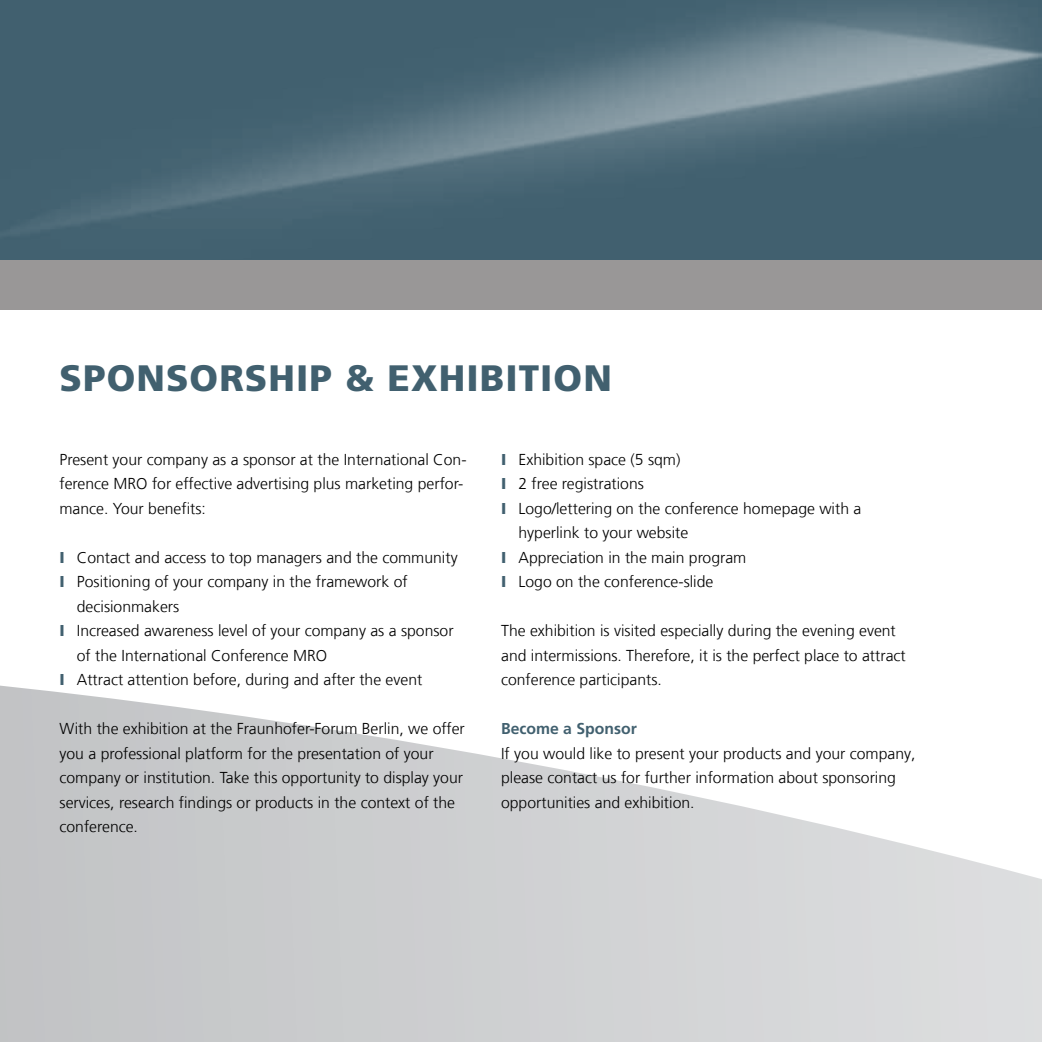
<style>
.page{position:relative;width:1042px;height:1042px;background:#fff}
.page>*{position:absolute;margin:0;border:0;box-sizing:border-box;transform-origin:0 0}
.t1{font:900 36.75px "Frutiger LT Com";letter-spacing:.03em;color:#41606f}
.t2{font:300 15.75px/24.5px "Frutiger LT Com";color:#000}
.t3{font:700 15.75px "Frutiger LT Com";color:#41606f}
.s1{font-weight:900;color:#41606f}
</style>
<div class="page">
<svg style="left:0;top:685px;width:1042px;height:357px"></svg>
<img style="left:0;top:0;width:1042px;height:260px">
<div style="left:0;top:260px;width:1042px;height:49px;background:#999797"></div>
<h1 class="t1" style="left:60px;top:356px;width:554px">SPONSORSHIP &amp; EXHIBITION</h1>
<p class="t2" style="left:60px;top:447px;width:408px">Present your company as a sponsor at the International Con&shy;ference M RO for effective advertising plus marketing perfor&shy;mance. Your benefits:</p>
<p class="t2" style="left:60px;top:545px;width:400px"><span class="s1">I</span> Contact and access to top managers and the community</p>
<p class="t2" style="left:60px;top:569px;width:350px"><span class="s1">I</span> Positioning of your company in the framework of</p>
<p class="t2" style="left:77px;top:594px;width:104px">decisionmakers</p>
<p class="t2" style="left:60px;top:618px;width:395px"><span class="s1">I</span> Increased awareness level of your company as a sponsor</p>
<p class="t2" style="left:77px;top:643px;width:250px">of the International Conference M RO</p>
<p class="t2" style="left:60px;top:667px;width:364px"><span class="s1">I</span> Attract attention before, during and after the event</p>
<p class="t2" style="left:60px;top:716px;width:407px">With the exhibition at the Fraunhofer-Forum Berlin, we offer you a professional platform for the presentation of your company or institution. Take this opportunity to display your services, research findings or products in the context of the conference.</p>
<p class="t2" style="left:501px;top:447px;width:181px"><span class="s1">I</span> Exhibition space (5 sqm)</p>
<p class="t2" style="left:501px;top:471px;width:144px"><span class="s1">I</span> 2 free registrations</p>
<p class="t2" style="left:501px;top:496px;width:362px"><span class="s1">I</span> Logo/lettering on the conference homepage with a</p>
<p class="t2" style="left:518px;top:520px;width:171px">hyperlink to your website</p>
<p class="t2" style="left:501px;top:545px;width:247px"><span class="s1">I</span> Appreciation in the main program</p>
<p class="t2" style="left:501px;top:569px;width:214px"><span class="s1">I</span> Logo on the conference-slide</p>
<p class="t2" style="left:501px;top:618px;width:406px">The exhibition is visited especially during the evening event and intermissions. Therefore, it is the perfect place to attract conference participants.</p>
<p class="t3" style="left:501px;top:719px;width:137px">Become a Sponsor</p>
<p class="t2" style="left:501px;top:741px;width:416px">If you would like to present your products and your company, please contact us for further information about sponsoring opportunities and exhibition.</p>
</div>
